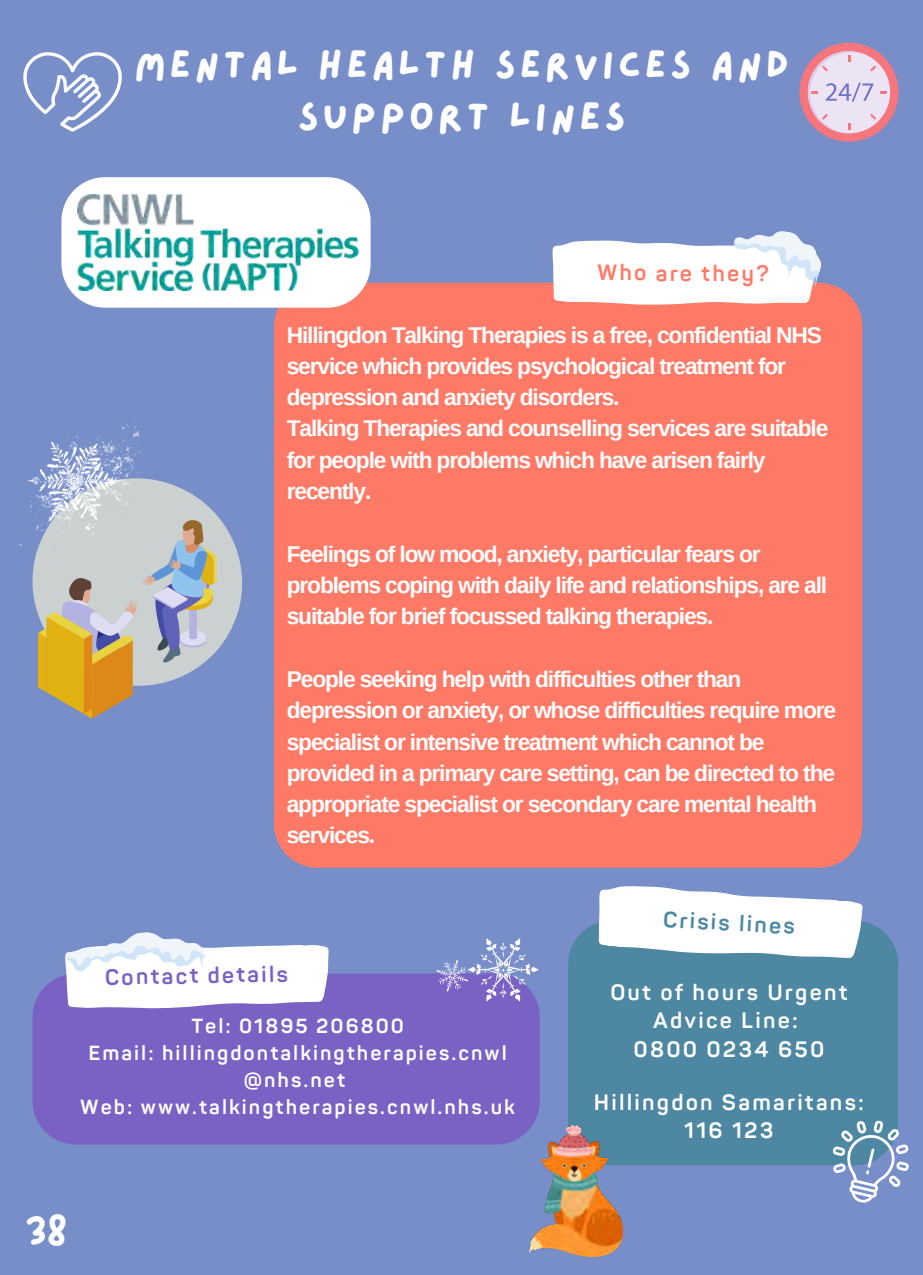
<style>
.page{position:relative;width:923px;height:1275px;background:#fff}
.page>*{position:absolute;margin:0;border:0;box-sizing:border-box;transform-origin:0 0}
.t1{font:39.2px/52.4px "Lazydog";letter-spacing:.1em;color:#fff;text-align:center}
.t2{font:35.8px "Lazydog";color:#fff}
.t3{font:700 22.8px/31.4px "Arimo";letter-spacing:-.05em;color:#fff}
.t4{font:700 22px/28.6px "Panton";letter-spacing:.1em;color:#fff;text-align:center}
.t5{font:700 22px "Panton";color:#7962c4}
.t6{font:700 22px "Panton";color:#fe7966}
.t7{font:700 22px "Panton";color:#4d87a1}
.t8{font:700 20.2px/27px "Panton";letter-spacing:.1em;color:#fff;text-align:center}
</style>
<div class="page">
<div style="left:0;top:0;width:922px;height:1275px;background:#778ec9"></div>
<svg style="left:23px;top:52px;width:99px;height:80px"></svg>
<div style="left:799px;top:43px;width:99px;height:99px;background:#f5767d;border-radius:50%"></div>
<svg style="left:807px;top:51px;width:79px;height:82px"></svg>
<div style="left:274px;top:283px;width:588px;height:585px;background:#fe7966"></div>
<div style="left:61px;top:177px;width:309px;height:131px;background:#fff;border-radius:44px"></div>
<img style="left:78px;top:194px;width:280px;height:96px">
<div style="left:32px;top:974px;width:507px;height:171px;background:#7962c4"></div>
<div style="left:568px;top:921px;width:330px;height:244px;background:#4d87a1"></div>
<svg style="left:594px;top:886px;width:269px;height:85px;background:#c8d8e3"></svg>
<svg style="left:549px;top:231px;width:276px;height:85px;background:#e9d6dc"></svg>
<svg style="left:64px;top:932px;width:265px;height:82px;background:#d7d9ef"></svg>
<svg style="left:831px;top:1120px;width:78px;height:83px"></svg>
<svg style="left:32px;top:446px;width:243px;height:273px"></svg>
<svg style="left:38px;top:516px;width:178px;height:203px"></svg>
<svg style="left:432px;top:938px;width:106px;height:63px"></svg>
<img style="left:529px;top:1126px;width:93px;height:130px">
<img style="left:6px;top:423px;width:142px;height:145px">
<h1 class="t1" style="left:134px;top:40px;width:656px">MENTAL HEALTH SERVICES AND<br>SUPPORT LINES</h1>
<p class="t6" style="left:597px;top:259px;width:173px;rotate:1deg">Who are they?</p>
<p class="t3" style="left:287px;top:319px;width:543px">Hillingdon Talking Therapies is a free, confidential NHS service which provides psychological treatment for depression and anxiety disorders.<br>Talking Therapies and counselling services are suitable for people with problems which have arisen fairly recently.</p>
<p class="t3" style="left:287px;top:538px;width:542px">Feelings of low mood, anxiety, particular fears or problems coping with daily life and relationships, are all suitable for brief focussed talking therapies.</p>
<p class="t3" style="left:287px;top:663px;width:551px">People seeking help with difficulties other than depression or anxiety, or whose difficulties require more specialist or intensive treatment which cannot be provided in a primary care setting, can be directed to the appropriate specialist or secondary care mental health services.</p>
<p class="t5" style="left:105px;top:964px;width:185px;rotate:-1deg">Contact details</p>
<p class="t8" style="left:80px;top:1013px;width:436px">Tel: 01895 206800<br>Email: hillingdontalkingtherapies.cnwl @nhs.net<br>Web: www.talkingtherapies.cnwl.nhs.uk</p>
<p class="t7" style="left:663px;top:906px;width:133px;rotate:3deg">Crisis lines</p>
<p class="t4" style="left:610px;top:978px;width:239px">Out of hours Urgent<br>Advice Line:<br>0800 0234 650</p>
<p class="t4" style="left:594px;top:1089px;width:272px">Hillingdon Samaritans:<br>116 123</p>
<h2 class="t2" style="left:25px;top:1215px;width:44px">38</h2>
</div>
